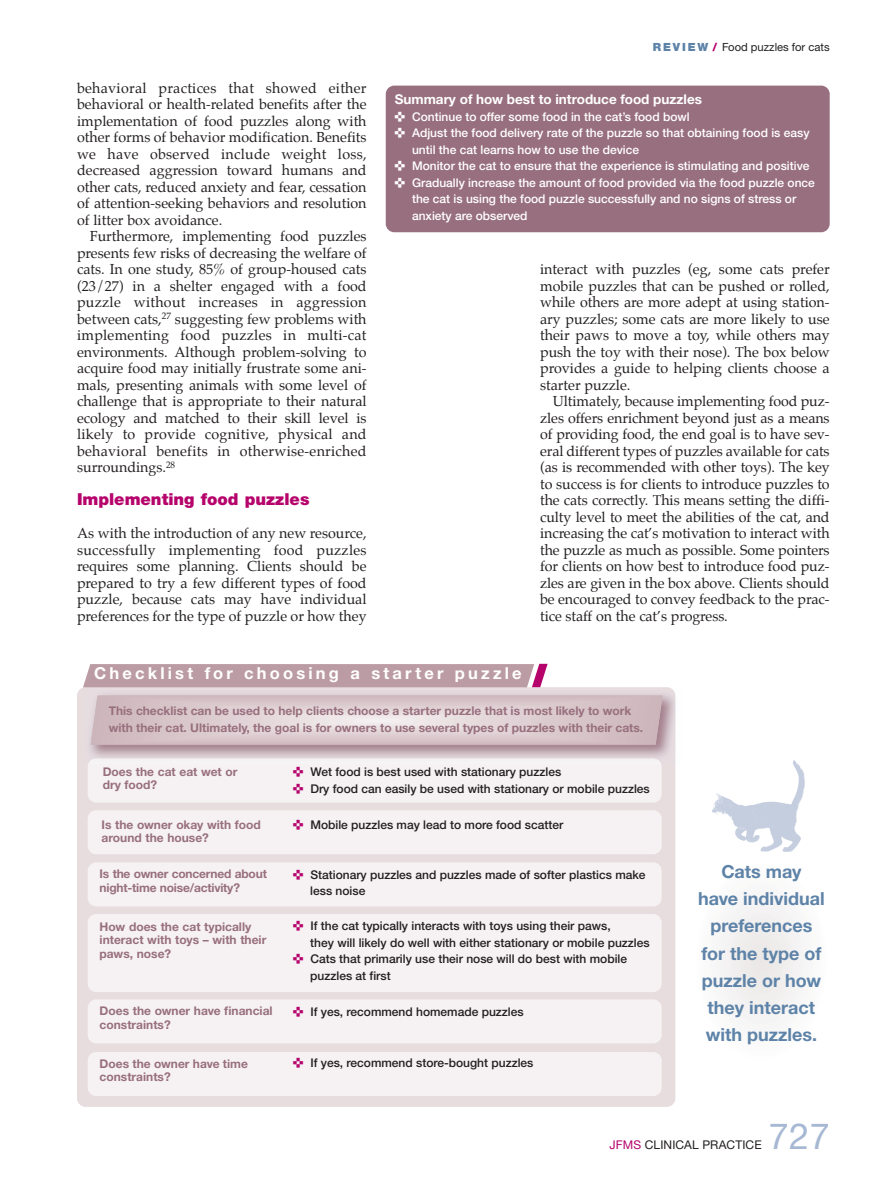
<style>
.page{position:relative;width:893px;height:1191px;background:#fff}
.page>*{position:absolute;margin:0;border:0;box-sizing:border-box;transform-origin:0 0}
.t1{font:36px "Helvetica Neue CE";color:#a6b8d3}
.t2{font:700 18px/27px "Helvetica Neue CE";color:#5e83a8;text-align:center}
.t3{font:700 16.5px "Helvetica Neue CE";letter-spacing:.195em;color:#fff}
.t4{font:900 16.5px "Helvetica Neue CE";color:#b6036c}
.t5{font:14.25px/16.5px "Palatino";color:#231f20;text-align:justify}
.t6{font:700 13.5px "Helvetica Neue CE";color:#fff}
.t7{font:500 12px/16.5px "Helvetica Neue CE";color:#231f20}
.t8{font:700 12px/13.5px "Helvetica Neue CE";color:#986f7e}
.t9{font:500 12px/16.5px "Helvetica Neue CE";color:#fff}
.t10{font:12px "Helvetica Neue CE";letter-spacing:.01em;color:#231f20}
.t11{font:11.25px "Helvetica Neue CE";color:#231f20}
.s1{font-weight:900;color:#5e83a8}
.s2{font-weight:900;color:#b6036c}
.s3{color:#b6036c}
</style>
<div class="page">
<svg style="left:77px;top:687px;width:598px;height:419px;background:#e1d5d8"></svg>
<svg style="left:83px;top:663px;width:465px;height:24px;background:#c0a0a9"></svg>
<div style="left:88px;top:758px;width:574px;height:44px;background:#f6f2f3;border-radius:9px"></div>
<div style="left:88px;top:810px;width:574px;height:44px;background:#f6f2f3;border-radius:9px"></div>
<div style="left:88px;top:862px;width:574px;height:44px;background:#f6f2f3;border-radius:9px"></div>
<div style="left:88px;top:913px;width:574px;height:78px;background:#f6f2f3;border-radius:9px"></div>
<div style="left:88px;top:999px;width:574px;height:44px;background:#f6f2f3;border-radius:9px"></div>
<div style="left:88px;top:1051px;width:574px;height:44px;background:#f6f2f3;border-radius:9px"></div>
<img style="left:675px;top:694px;width:1px;height:69px">
<svg style="left:91px;top:695px;width:572px;height:49px;background:#d9c8cc"></svg>
<div style="left:694px;top:859px;width:134px;height:201px;background:#f8f7f7;border-radius:50%"></div>
<img style="left:712px;top:760px;width:93px;height:92px">
<div style="left:386px;top:86px;width:444px;height:146px;background:#986f7e;border-radius:9px"></div>
<p class="t5" style="left:77px;top:80px;width:291px">behavioral practices that showed either behavioral or health-related benefits after the implementation of food puzzles along with other forms of behavior modification. Benefits we have observed include weight loss, decreased aggression toward humans and other cats, reduced anxiety and fear, cessation of attention-seeking behaviors and resolution of litter box avoidance.</p>
<p class="t5" style="left:77px;top:229px;width:291px;text-indent:13px">Furthermore, implementing food puzzles presents few risks of decreasing the welfare of cats. In one study, 85% of group-housed cats (23/27) in a shelter engaged with a food puzzle without increases in aggression between cats,<sup>27</sup> suggesting few problems with implementing food puzzles in multi-cat environments. Although problem-solving to acquire food may initially frustrate some ani&shy;mals, presenting animals with some level of challenge that is appropriate to their natural ecology and matched to their skill level is likely to provide cognitive, physical and behavioral benefits in otherwise-enriched surroundings.<sup>28</sup></p>
<p class="t4" style="left:77px;top:493px;width:234px">Implementing food puzzles</p>
<p class="t5" style="left:77px;top:526px;width:291px">As with the introduction of any new resource, successfully implementing food puzzles requires some planning. Clients should be prepared to try a few different types of food puzzle, because cats may have individual preferences for the type of puzzle or how they</p>
<p class="t11" style="left:653px;top:43px;width:178px"><span class="s1">R E V I E W</span> <span class="s2">/</span> Food puzzles for cats</p>
<p class="t6" style="left:395px;top:95px;width:309px">Summary of how best to introduce food puzzles</p>
<p class="t9" style="left:412px;top:109px;width:404px">Continue to offer some food in the cat’s food bowl<br>Adjust the food delivery rate of the puzzle so that obtaining food is easy until the cat learns how to use the device<br>Monitor the cat to ensure that the experience is stimulating and positive Gradually increase the amount of food provided via the food puzzle once the cat is using the food puzzle successfully and no signs of stress or anxiety are observed</p>
<p class="t5" style="left:540px;top:262px;width:291px">interact with puzzles (eg, some cats prefer mobile puzzles that can be pushed or rolled, while others are more adept at using station&shy;ary puzzles; some cats are more likely to use their paws to move a toy, while others may push the toy with their nose). The box below provides a guide to helping clients choose a starter puzzle.</p>
<p class="t5" style="left:540px;top:394px;width:291px;text-indent:13px">Ultimately, because implementing food puz&shy;zles offers enrichment beyond just as a means of providing food, the end goal is to have sev&shy;eral different types of puzzles available for cats (as is recommended with other toys). The key to success is for clients to introduce puzzles to the cats correctly. This means setting the diffi&shy;culty level to meet the abilities of the cat, and increasing the cat’s motivation to interact with the puzzle as much as possible. Some pointers for clients on how best to introduce food puz&shy;zles are given in the box above. Clients should be encouraged to convey feedback to the prac&shy;tice staff on the cat’s progress.</p>
<p class="t3" style="left:94px;top:667px;width:429px">Checklist for choosing a starter puzzle</p>
<p class="t8" style="left:109px;top:703px;width:536px;line-height:16.5px">This checklist can be used to help clients choose a starter puzzle that is most likely to work with their cat. Ultimately, the goal is for owners to use several types of puzzles with their cats.</p>
<p class="t8" style="left:103px;top:765px;width:136px">Does the cat eat wet or dry food?</p>
<p class="t7" style="left:310px;top:764px;width:341px">Wet food is best used with stationary puzzles<br>Dry food can easily be used with stationary or mobile puzzles</p>
<p class="t8" style="left:102px;top:818px;width:161px">Is the owner okay with food around the house?</p>
<p class="t7" style="left:310px;top:817px;width:254px">Mobile puzzles may lead to more food scatter</p>
<p class="t8" style="left:100px;top:868px;width:169px">Is the owner concerned about night-time noise/activity?</p>
<p class="t7" style="left:310px;top:867px;width:337px">Stationary puzzles and puzzles made of softer plastics make less noise</p>
<p class="t8" style="left:100px;top:920px;width:168px">How does the cat typically interact with toys – with their paws, nose?</p>
<p class="t7" style="left:310px;top:918px;width:341px">If the cat typically interacts with toys using their paws,<br>they will likely do well with either stationary or mobile puzzles Cats that primarily use their nose will do best with mobile puzzles at first</p>
<p class="t8" style="left:100px;top:1005px;width:175px">Does the owner have financial constraints?</p>
<p class="t7" style="left:310px;top:1003px;width:215px">If yes, recommend homemade puzzles</p>
<p class="t8" style="left:100px;top:1057px;width:150px">Does the owner have time constraints?</p>
<p class="t7" style="left:310px;top:1054px;width:225px">If yes, recommend store-bought puzzles</p>
<p class="t2" style="left:698px;top:859px;width:128px">Cats may<br>have individual preferences for the type of puzzle or how they interact with puzzles.</p>
<p class="t10" style="left:609px;top:1139px;width:154px"><span class="s3">JFMS</span> CLINICAL PRACTICE</p>
<h1 class="t1" style="left:769px;top:1122px;width:62px">727</h1>
</div>
